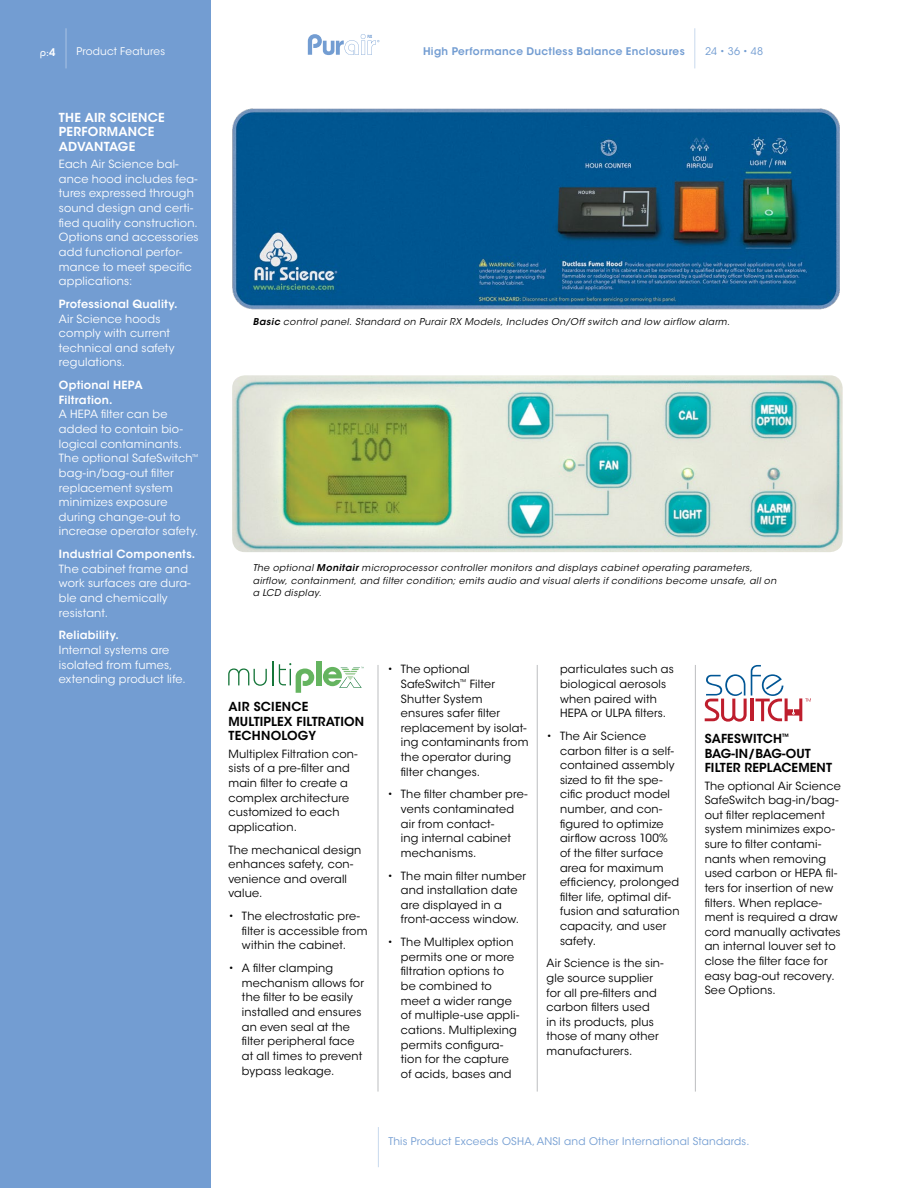
<style>
.page{position:relative;width:918px;height:1188px;background:#fff}
.page>*{position:absolute;margin:0;border:0;box-sizing:border-box;transform-origin:0 0}
.t1{font:600 12.3px/14.7px "ITC Avant Garde Std";letter-spacing:.01em;color:#000}
.t2{font:600 12.3px/14.7px "ITC Avant Garde Std";letter-spacing:.02em;color:#fff}
.t3{font:11.25px/14.5px "ITC Avant Garde Std";letter-spacing:.02em;color:#000}
.t4{font:11.25px/14.7px "ITC Avant Garde Std";letter-spacing:.015em;color:#fff}
.t5{font:600 11.25px/14.7px "ITC Avant Garde Std";letter-spacing:.02em;color:#fff}
.t6{font:10.5px "ITC Avant Garde Std";letter-spacing:.02em;color:#739dd2}
.t7{font:600 10.5px "ITC Avant Garde Std";letter-spacing:.03em;color:#739dd2}
.t8{font:10.5px "ITC Avant Garde Std";letter-spacing:.02em;color:#fff}
.t9{font:500 10.5px "Bauhaus Std";color:#fff}
.t10{font:italic 9.3px/12.3px "ITC Avant Garde Std";letter-spacing:.045em;color:#000}
.s1{font-family:"ITC Avant Garde Std";font-weight:600}
.s2{font-weight:600}
</style>
<div class="page">
<div style="left:0;top:0;width:211px;height:1188px;background:#739dd2"></div>
<hr style="left:378px;top:1127px;width:1px;height:40px;background:#739dd2">
<hr style="left:66px;top:28px;width:1px;height:40px;background:#fff">
<svg style="left:308px;top:34px;width:71px;height:21px"></svg>
<hr style="left:694px;top:28px;width:1px;height:40px;background:#739dd2">
<img style="left:232px;top:375px;width:611px;height:177px">
<img style="left:232px;top:108px;width:608px;height:202px">
<svg style="left:705px;top:665px;width:106px;height:57px"></svg>
<svg style="left:228px;top:661px;width:45px;height:25px"></svg>
<svg style="left:279px;top:663px;width:35px;height:30px"></svg>
<div style="left:316px;top:662px;width:5px;height:24px;background:#65b460"></div>
<svg style="left:323px;top:667px;width:41px;height:21px"></svg>
<hr style="left:378px;top:665px;width:1px;height:427px;background:#bcbec0">
<hr style="left:537px;top:665px;width:1px;height:427px;background:#bcbec0">
<hr style="left:695px;top:665px;width:1px;height:427px;background:#bcbec0">
<p class="t9" style="left:40px;top:46px;width:17px">p:<span class="s1">4</span></p>
<p class="t8" style="left:76px;top:45px;width:90px">Product Features</p>
<p class="t7" style="left:423px;top:45px;width:263px">High Performance Ductless Balance Enclosures</p>
<p class="t6" style="left:705px;top:45px;width:60px">24 • 36 • 48</p>
<p class="t2" style="left:59px;top:110px;width:107px">THE AIR SCIENCE<br>PERFORMANCE<br>ADVANTAGE</p>
<p class="t4" style="left:59px;top:157px;width:141px">Each Air Science bal&shy;ance hood includes fea&shy;tures expressed through sound design and certi&shy;fied quality construction.<br>Options and accessories add functional perfor&shy;mance to meet specific applications:</p>
<p class="t5" style="left:59px;top:297px;width:120px">Professional Quality.</p>
<p class="t4" style="left:59px;top:311px;width:117px">Air Science hoods comply with current technical and safety regulations.</p>
<p class="t5" style="left:59px;top:378px;width:85px">Optional HEPA<br>Filtration.</p>
<p class="t4" style="left:59px;top:407px;width:141px">A HEPA filter can be added to contain bio&shy;logical contaminants.<br>The optional SafeSwitch<sup>™ </sup>bag-in/bag-out filter replacement system minimizes exposure during change-out to increase operator safety.</p>
<p class="t5" style="left:59px;top:547px;width:138px">Industrial Components.</p>
<p class="t4" style="left:59px;top:562px;width:133px">The cabinet frame and work surfaces are dura&shy;ble and chemically resistant.</p>
<p class="t5" style="left:59px;top:628px;width:61px">Reliability.</p>
<p class="t4" style="left:59px;top:643px;width:128px">Internal systems are isolated from fumes, extending product life.</p>
<p class="t10" style="left:253px;top:316px;width:479px"><span class="s2">Basic</span> control panel. Standard on Purair RX Models, Includes On/Off switch and low airflow alarm.</p>
<p class="t10" style="left:253px;top:562px;width:525px">The optional <span class="s2">Monitair</span> microprocessor controller monitors and displays cabinet operating parameters, airflow, containment, and filter condition; emits audio and visual alerts if conditions become unsafe, all on a LCD display.</p>
<p class="t1" style="left:228px;top:699px;width:137px">AIR SCIENCE<br>MULTIPLEX FILTRATION<br>TECHNOLOGY</p>
<p class="t3" style="left:228px;top:746px;width:131px">Multiplex Filtration con&shy;sists of a pre-filter and main filter to create a complex architecture customized to each application.</p>
<p class="t3" style="left:228px;top:842px;width:134px">The mechanical design enhances safety, con&shy;venience and overall value.</p>
<p class="t3" style="left:242px;top:909px;width:127px;text-indent:-14px">• The electrostatic pre&shy;filter is accessible from within the cabinet.</p>
<p class="t3" style="left:242px;top:961px;width:124px;text-indent:-14px">• A filter clamping mechanism allows for the filter to be easily installed and ensures an even seal at the filter peripheral face at all times to prevent bypass leakage.</p>
<p class="t3" style="left:401px;top:662px;width:129px;text-indent:-14px">• The optional<br>SafeSwitch<sup>™</sup> Filter<br>Shutter System ensures safer filter replacement by isolat&shy;ing contaminants from the operator during filter changes.</p>
<p class="t3" style="left:401px;top:787px;width:128px;text-indent:-14px">• The filter chamber pre&shy;vents contaminated air from contact-<br>ing internal cabinet mechanisms.</p>
<p class="t3" style="left:401px;top:868px;width:127px;text-indent:-14px">• The main filter number and installation date are displayed in a front-access window.</p>
<p class="t3" style="left:401px;top:935px;width:120px;text-indent:-14px">• The Multiplex option permits one or more filtration options to be combined to meet a wider range of multiple-use appli&shy;cations. Multiplexing permits configura&shy;tion for the capture of acids, bases and</p>
<p class="t3" style="left:560px;top:662px;width:115px">particulates such as biological aerosols when paired with<br>HEPA or ULPA filters.</p>
<p class="t3" style="left:560px;top:729px;width:121px;text-indent:-13px">• The Air Science carbon filter is a self&shy;contained assembly sized to fit the spe&shy;cific product model number, and con&shy;figured to optimize airflow across 100% of the filter surface area for maximum efficiency, prolonged filter life, optimal dif&shy;fusion and saturation capacity, and user safety.</p>
<p class="t3" style="left:547px;top:956px;width:119px">Air Science is the sin&shy;gle source supplier for all pre-filters and carbon filters used<br>in its products, plus those of many other manufacturers.</p>
<p class="t1" style="left:705px;top:731px;width:129px">SAFESWITCH<sup>™<br></sup>BAG-IN/BAG-OUT<br>FILTER REPLACEMENT</p>
<p class="t3" style="left:705px;top:778px;width:138px">The optional Air Science<br>SafeSwitch bag-in/bag&shy;out filter replacement system minimizes expo&shy;sure to filter contami&shy;nants when removing used carbon or HEPA fil&shy;ters for insertion of new filters. When replace&shy;ment is required a draw cord manually activates an internal louver set to close the filter face for easy bag-out recovery.<br>See Options.</p>
<p class="t6" style="left:388px;top:1135px;width:362px">This Product Exceeds OSHA, ANSI and Other International Standards.</p>
</div>
